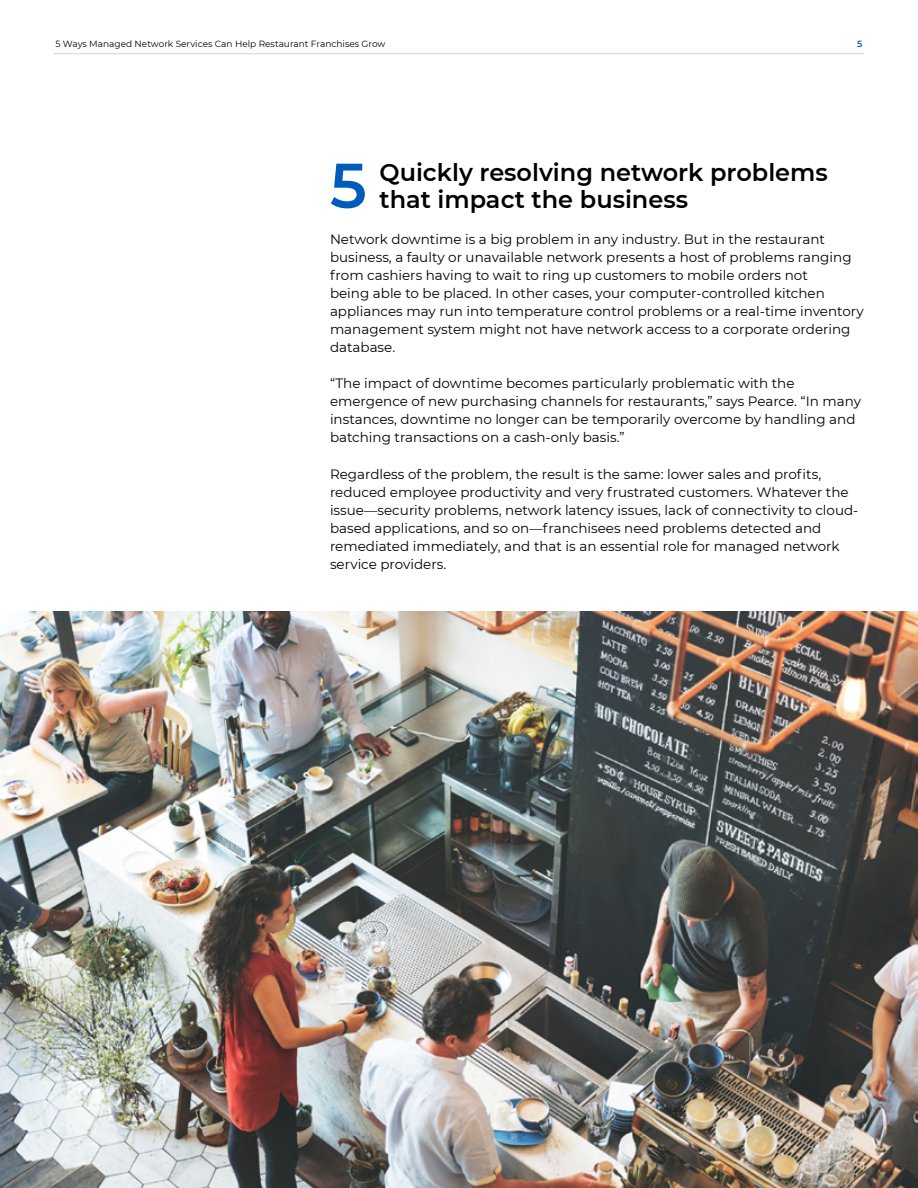
<style>
.page{position:relative;width:918px;height:1188px;background:#fff}
.page>*{position:absolute;margin:0;border:0;box-sizing:border-box;transform-origin:0 0}
.t1{font:600 63px "Montserrat";color:#005bbb}
.t2{font:600 24px/27px "Montserrat";color:#000}
.t3{font:13.5px/18px "Montserrat";color:#000}
.t4{font:9px "Montserrat";color:#000}
.t5{font:600 9px "Montserrat";color:#005bbb}
</style>
<div class="page">
<hr style="left:54px;top:53px;width:810px;height:1px;background:#d1d3d4">
<img style="left:0;top:612px;width:918px;height:576px">
<p class="t4" style="left:56px;top:38px;width:332px">5 Ways Managed Network Services Can Help Restaurant Franchises Grow</p>
<p class="t5" style="left:857px;top:38px;width:7px">5</p>
<h1 class="t1" style="left:330px;top:141px;width:38px">5</h1>
<h2 class="t2" style="left:380px;top:158px;width:450px">Quickly resolving network problems that impact the business</h2>
<p class="t3" style="left:330px;top:230px;width:535px">Network downtime is a big problem in any industry. But in the restaurant business, a faulty or unavailable network presents a host of problems ranging from cashiers having to wait to ring up customers to mobile orders not<br>being able to be placed. In other cases, your computer-controlled kitchen appliances may run into temperature control problems or a real-time inventory management system might not have network access to a corporate ordering database.</p>
<p class="t3" style="left:330px;top:374px;width:533px">“The impact of downtime becomes particularly problematic with the emergence of new purchasing channels for restaurants,” says Pearce. “In many instances, downtime no longer can be temporarily overcome by handling and batching transactions on a cash-only basis.”</p>
<p class="t3" style="left:330px;top:465px;width:530px">Regardless of the problem, the result is the same: lower sales and profits, reduced employee productivity and very frustrated customers. Whatever the issue—security problems, network latency issues, lack of connectivity to cloud&shy;based applications, and so on—franchisees need problems detected and remediated immediately, and that is an essential role for managed network service providers.</p>
</div>
